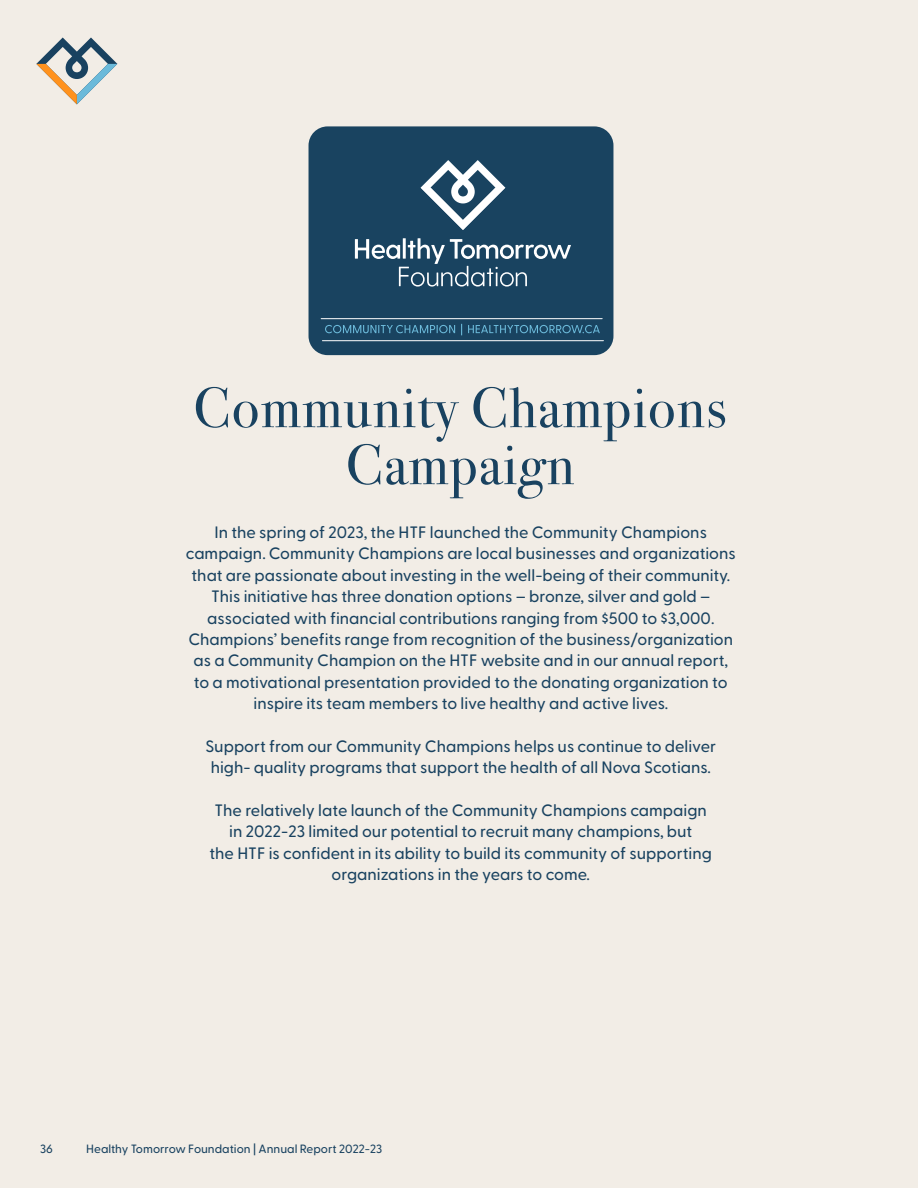
<style>
.page{position:relative;width:918px;height:1188px;background:#f2ede6}
.page>*{position:absolute;margin:0;border:0;box-sizing:border-box;transform-origin:0 0}
.t1{font:57px/57px "Bodoni Svty Two OSITCTT";letter-spacing:.025em;color:#194260;text-align:center}
.t2{font:500 16.5px/21.3px "Greycliff CF";color:#194260;text-align:center}
.t3{font:500 12px "Greycliff CF";color:#194260}
</style>
<div class="page">
<svg style="left:36px;top:37px;width:81px;height:67px"></svg>
<div style="left:309px;top:126px;width:304px;height:229px;background:#194360;border-radius:19px"></div>
<svg style="left:355px;top:238px;width:216px;height:49px"></svg>
<svg style="left:421px;top:160px;width:84px;height:70px"></svg>
<svg style="left:325px;top:325px;width:130px;height:8px"></svg>
<svg style="left:468px;top:325px;width:132px;height:8px"></svg>
<hr style="left:321px;top:318px;width:281px;height:1px;background:#fff">
<hr style="left:322px;top:340px;width:281px;height:1px;background:#fff">
<h1 class="t1" style="left:193px;top:380px;width:535px">Community Champions<br>Campaign</h1>
<p class="t2" style="left:186px;top:521px;width:552px">In the spring of 2023, the HTF launched the Community Champions campaign. Community Champions are local businesses and organizations that are passionate about investing in the well-being of their community.<br>This initiative has three donation options – bronze, silver and gold – associated with financial contributions ranging from $500 to $3,000.<br>Champions’ benefits range from recognition of the business/organization as a Community Champion on the HTF website and in our annual report, to a motivational presentation provided to the donating organization to inspire its team members to live healthy and active lives.</p>
<p class="t2" style="left:205px;top:734px;width:512px">Support from our Community Champions helps us continue to deliver high- quality programs that support the health of all Nova Scotians.</p>
<p class="t2" style="left:210px;top:798px;width:504px">The relatively late launch of the Community Champions campaign in 2022-23 limited our potential to recruit many champions, but<br>the HTF is confident in its ability to build its community of supporting organizations in the years to come.</p>
<p class="t3" style="left:40px;top:1139px;width:14px">36</p>
<p class="t3" style="left:86px;top:1139px;width:298px">Healthy Tomorrow Foundation | Annual Report 2022-23</p>
</div>
